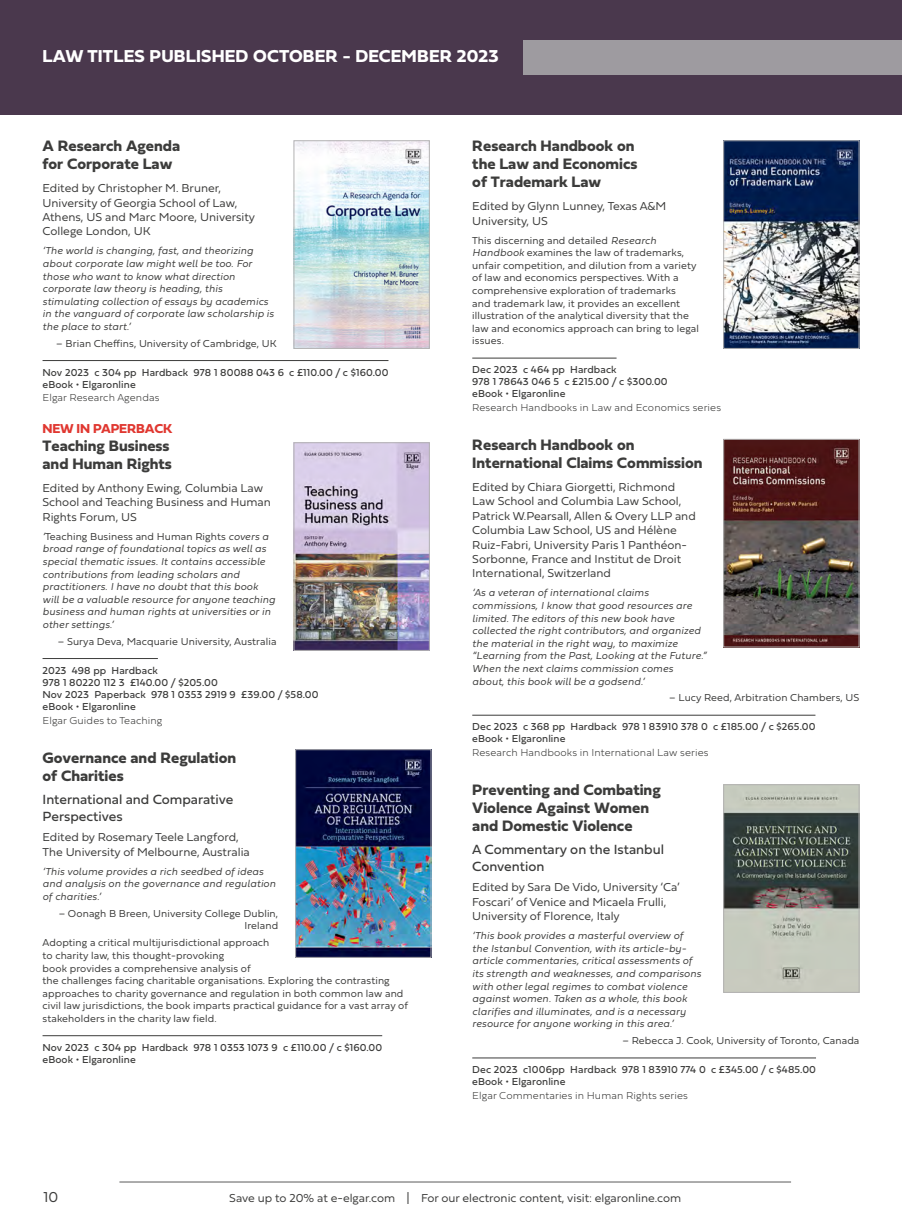
<style>
.page{position:relative;width:902px;height:1225px;background:#fff}
.page>*{position:absolute;margin:0;border:0;box-sizing:border-box;transform-origin:0 0}
.t1{font:700 18px "Fieldwork Hum";letter-spacing:.01em;color:#fff}
.t2{font:700 15.75px/18px "Fieldwork Hum";color:#3c3c3b}
.t3{font:15px "Fieldwork Hum Light";color:#3c3c3b}
.t4{font:13.8px/16.5px "Fieldwork Hum";color:#3c3c3b}
.t5{font:700 13.5px "Fieldwork Hum";letter-spacing:-.01em;color:#e03730}
.t6{font:12px/14.4px "Fieldwork Hum Light";color:#3c3c3b}
.t7{font:italic 300 10.5px/12.6px "Fieldwork";letter-spacing:.01em;color:#3c3c3b}
.t8{font:10.5px/12.6px "Fieldwork Hum Light";letter-spacing:.01em;color:#3c3c3b}
.t9{font:10.5px/12px "Fieldwork Hum";letter-spacing:.01em;color:#3c3c3b}
.t10{font:100 10.5px "Fieldwork Hum";letter-spacing:.01em;color:#3c3c3b}
.s1{font-family:"Fieldwork";font-weight:300;font-style:italic}
.s2{font-size:18px}
</style>
<div class="page">
<hr style="left:119px;top:1181px;width:672px;height:1px;background:#3c3c3b">
<hr style="left:472px;top:358px;width:144px;height:1px;background:#3c3c3b">
<hr style="left:472px;top:715px;width:343px;height:1px;background:#3c3c3b">
<hr style="left:472px;top:1057px;width:344px;height:1px;background:#3c3c3b">
<hr style="left:43px;top:360px;width:345px;height:1px;background:#3c3c3b">
<hr style="left:43px;top:658px;width:115px;height:1px;background:#3c3c3b">
<hr style="left:43px;top:1035px;width:339px;height:1px;background:#3c3c3b">
<div style="left:0;top:0;width:901px;height:115px;background:#4a384d"></div>
<img style="left:295px;top:142px;width:132px;height:205px">
<div style="left:293px;top:140px;width:136px;height:209px;border:1px solid #b3b2b2"></div>
<img style="left:295px;top:444px;width:132px;height:205px">
<div style="left:293px;top:442px;width:136px;height:209px;border:1px solid #b3b2b2"></div>
<img style="left:725px;top:142px;width:132px;height:205px">
<div style="left:723px;top:140px;width:136px;height:209px;border:1px solid #b3b2b2"></div>
<img style="left:725px;top:441px;width:132px;height:204px">
<div style="left:723px;top:439px;width:136px;height:208px;border:1px solid #b3b2b2"></div>
<div style="left:523px;top:40px;width:378px;height:34px;background:#9e9ba0"></div>
<img style="left:725px;top:786px;width:132px;height:204px">
<div style="left:723px;top:784px;width:136px;height:208px;border:1px solid #b3b2b2"></div>
<img style="left:297px;top:751px;width:132px;height:204px">
<div style="left:295px;top:749px;width:136px;height:208px;border:1px solid #b3b2b2"></div>
<h1 class="t1" style="left:43px;top:42px;width:457px">LAW TITLES PUBLISHED OCTOBER - DECEMBER 2023</h1>
<h2 class="t2" style="left:43px;top:136px;width:139px">A Research Agenda for Corporate Law</h2>
<p class="t6" style="left:43px;top:180px;width:214px">Edited by Christopher M. Bruner,<br>University of Georgia School of Law,<br>Athens, US and Marc Moore, University<br>College London, UK</p>
<p class="t7" style="left:43px;top:244px;width:233px">‘The world is changing, fast, and theorizing about corporate law might well be too. For those who want to know what direction corporate law theory is heading, this stimulating collection of essays by academics in the vanguard of corporate law scholarship is the place to start.’</p>
<p class="t8" style="left:56px;top:336px;width:222px">– Brian Cheffins, University of Cambridge, UK</p>
<p class="t9" style="left:43px;top:366px;width:347px">Nov 2023 c 304 pp Hardback 978 1 80088 043 6 c £110.00 / c $160.00 eBook • Elgaronline</p>
<p class="t10" style="left:43px;top:389px;width:118px">Elgar Research Agendas</p>
<p class="t5" style="left:43px;top:418px;width:131px">NEW IN PAPERBACK</p>
<h2 class="t2" style="left:43px;top:436px;width:131px">Teaching Business and Human Rights</h2>
<p class="t6" style="left:43px;top:480px;width:230px">Edited by Anthony Ewing, Columbia Law<br>School and Teaching Business and Human<br>Rights Forum, US</p>
<p class="t8" style="left:43px;top:529px;width:228px"><span class="s1">‘</span>Teaching Business and Human Rights <span class="s1">covers a</span></p>
<p class="t7" style="left:43px;top:542px;width:234px">broad range of foundational topics as well as special thematic issues. It contains accessible contributions from leading scholars and practitioners. I have no doubt that this book will be a valuable resource for anyone teaching business and human rights at universities or in other settings.’</p>
<p class="t8" style="left:58px;top:634px;width:220px">– Surya Deva, Macquarie University, Australia</p>
<p class="t9" style="left:43px;top:664px;width:277px">2023 498 pp Hardback<br>978 1 80220 112 3 £140.00 / $205.00<br>Nov 2023 Paperback 978 1 0353 2919 9 £39.00 / $58.00 eBook • Elgaronline</p>
<p class="t10" style="left:43px;top:712px;width:121px">Elgar Guides to Teaching</p>
<h2 class="t2" style="left:43px;top:748px;width:195px">Governance and Regulation of Charities</h2>
<h3 class="t4" style="left:43px;top:790px;width:192px">International and Comparative<br>Perspectives</h3>
<p class="t6" style="left:43px;top:829px;width:209px">Edited by Rosemary Teele Langford,<br>The University of Melbourne, Australia</p>
<p class="t7" style="left:43px;top:864px;width:235px">‘This volume provides a rich seedbed of ideas and analysis on the governance and regulation of charities.’</p>
<p class="t8" style="left:59px;top:906px;width:221px;text-align:right">– Oonagh B Breen, University College Dublin,<br>Ireland</p>
<p class="t8" style="left:43px;top:936px;width:367px">Adopting a critical multijurisdictional approach<br>to charity law, this thought-provoking<br>book provides a comprehensive analysis of<br>the challenges facing charitable organisations. Exploring the contrasting approaches to charity governance and regulation in both common law and civil law jurisdictions, the book imparts practical guidance for a vast array of stakeholders in the charity law field.</p>
<p class="t9" style="left:43px;top:1041px;width:341px">Nov 2023 c 304 pp Hardback 978 1 0353 1073 9 c £110.00 / c $160.00 eBook • Elgaronline</p>
<h2 class="t2" style="left:472px;top:136px;width:167px">Research Handbook on the Law and Economics of Trademark Law</h2>
<p class="t6" style="left:472px;top:198px;width:195px">Edited by Glynn Lunney, Texas A&amp;M<br>University, US</p>
<p class="t8" style="left:472px;top:233px;width:228px">This discerning and detailed <span class="s1">Research Handbook</span> examines the law of trademarks, unfair competition, and dilution from a variety of law and economics perspectives. With a comprehensive exploration of trademarks<br>and trademark law, it provides an excellent illustration of the analytical diversity that the law and economics approach can bring to legal issues.</p>
<p class="t9" style="left:472px;top:363px;width:197px">Dec 2023 c 464 pp Hardback<br>978 1 78643 046 5 c £215.00 / c $300.00 eBook • Elgaronline</p>
<p class="t10" style="left:472px;top:399px;width:250px">Research Handbooks in Law and Economics series</p>
<h2 class="t2" style="left:472px;top:435px;width:232px">Research Handbook on<br>International Claims Commission</h2>
<p class="t6" style="left:472px;top:479px;width:225px">Edited by Chiara Giorgetti, Richmond Law School and Columbia Law School, Patrick W.Pearsall, Allen &amp; Overy LLP and Columbia Law School, US and Hélène Ruiz-Fabri, University Paris 1 Panthéon-Sorbonne, France and Institut de Droit International, Switzerland</p>
<p class="t7" style="left:472px;top:586px;width:235px">‘As a veteran of international claims commissions, I know that good resources are limited. The editors of this new book have collected the right contributors, and organized the material in the right way, to maximize “Learning from the Past, Looking at the Future.” When the next claims commission comes about, this book will be a godsend.’</p>
<p class="t8" style="left:669px;top:691px;width:192px">– Lucy Reed, Arbitration Chambers, US</p>
<p class="t9" style="left:472px;top:720px;width:344px">Dec 2023 c 368 pp Hardback 978 1 83910 378 0 c £185.00 / c $265.00 eBook • Elgaronline</p>
<p class="t10" style="left:472px;top:744px;width:238px">Research Handbooks in International Law series</p>
<h2 class="t2" style="left:472px;top:780px;width:190px">Preventing and Combating<br>Violence Against Women and Domestic Violence</h2>
<h3 class="t4" style="left:472px;top:840px;width:193px">A Commentary on the Istanbul<br>Convention</h3>
<p class="t6" style="left:472px;top:879px;width:209px">Edited by Sara De Vido, University ‘Ca’<br>Foscari’ of Venice and Micaela Frulli,<br>University of Florence, Italy</p>
<p class="t7" style="left:472px;top:928px;width:230px">‘This book provides a masterful overview of the Istanbul Convention, with its article-by&shy;article commentaries, critical assessments of its strength and weaknesses, and comparisons with other legal regimes to combat violence against women. Taken as a whole, this book clarifies and illuminates, and is a necessary resource for anyone working in this area.’</p>
<p class="t8" style="left:622px;top:1034px;width:238px">– Rebecca J. Cook, University of Toronto, Canada</p>
<p class="t9" style="left:472px;top:1063px;width:345px">Dec 2023 c1006pp Hardback 978 1 83910 774 0 c £345.00 / c $485.00 eBook • Elgaronline</p>
<p class="t10" style="left:472px;top:1086px;width:217px">Elgar Commentaries in Human Rights series</p>
<h3 class="t3" style="left:44px;top:1184px;width:16px">10</h3>
<p class="t6" style="left:229px;top:1190px;width:453px">Save up to 20% at e-elgar.com <span class="s2">I</span> For our electronic content, visit: elgaronline.com</p>
</div>
